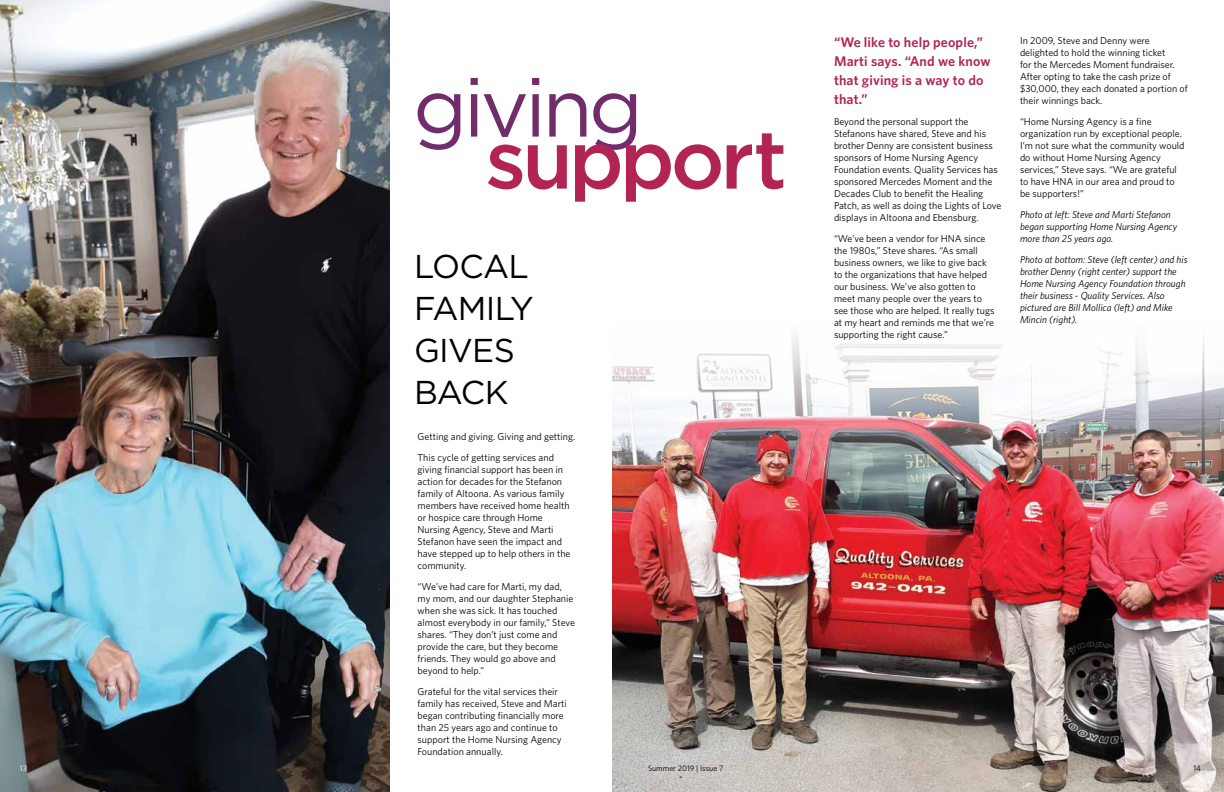
<style>
.page{position:relative;width:1224px;height:792px;background:#fff}
.page>*{position:absolute;margin:0;border:0;box-sizing:border-box;transform-origin:0 0}
.t1{font:500 82px "Gotham";letter-spacing:-.05em;color:#b12454}
.t2{font:82px "Gotham";letter-spacing:-.05em;color:#712c6b}
.t3{font:33px/42px "Gotham";letter-spacing:-.02em;color:#000}
.t4{font:600 14px/19px "Whitney";letter-spacing:.01em;color:#b12454}
.t5{font:10px/12px "Whitney";color:#000}
.t6{font:italic 10px/12px "Whitney";color:#000}
.t7{font:8px "Whitney";color:#000}
.t8{font:8px "Whitney";color:#fff}
</style>
<div class="page">
<img style="left:612px;top:336px;width:612px;height:456px">
<img style="left:0;top:0;width:390px;height:792px">
<h1 class="t2" style="left:413px;top:55px;width:232px">giving</h1>
<h1 class="t1" style="left:485px;top:106px;width:304px">support</h1>
<h2 class="t3" style="left:414px;top:245px;width:121px">LOCAL<br>FAMILY<br>GIVES<br>BACK</h2>
<p class="t5" style="left:418px;top:426px;width:159px;line-height:21px">Getting and giving. Giving and getting.<br>This cycle of getting services and</p>
<p class="t5" style="left:418px;top:463px;width:154px">giving financial support has been in action for decades for the Stefanon family of Altoona. As various family members have received home health or hospice care through Home<br>Nursing Agency, Steve and Marti<br>Stefanon have seen the impact and have stepped up to help others in the community.</p>
<p class="t5" style="left:418px;top:580px;width:159px">“We’ve had care for Marti, my dad, my mom, and our daughter Stephanie when she was sick. It has touched almost everybody in our family,” Steve shares. “They don’t just come and provide the care, but they become friends. They would go above and beyond to help.”</p>
<p class="t5" style="left:418px;top:685px;width:151px">Grateful for the vital services their family has received, Steve and Marti began contributing financially more than 25 years ago and continue to support the Home Nursing Agency Foundation annually.</p>
<h3 class="t4" style="left:834px;top:33px;width:158px">“We like to help people,”<br>Marti says. “And we know that giving is a way to do that.”</h3>
<p class="t5" style="left:834px;top:115px;width:169px">Beyond the personal support the Stefanons have shared, Steve and his brother Denny are consistent business sponsors of Home Nursing Agency Foundation events. Quality Services has sponsored Mercedes Moment and the Decades Club to benefit the Healing Patch, as well as doing the Lights of Love displays in Altoona and Ebensburg.</p>
<p class="t5" style="left:834px;top:232px;width:162px">“We’ve been a vendor for HNA since the 1980s,” Steve shares. “As small business owners, we like to give back to the organizations that have helped our business. We’ve also gotten to meet many people over the years to see those who are helped. It really tugs at my heart and reminds me that we’re supporting the right cause.”</p>
<p class="t5" style="left:1020px;top:34px;width:169px">In 2009, Steve and Denny were delighted to hold the winning ticket<br>for the Mercedes Moment fundraiser.<br>After opting to take the cash prize of $30,000, they each donated a portion of their winnings back.</p>
<p class="t5" style="left:1020px;top:115px;width:166px">“Home Nursing Agency is a fine organization run by exceptional people.<br>I’m not sure what the community would do without Home Nursing Agency services,” Steve says. “We are grateful to have HNA in our area and proud to be supporters!”</p>
<p class="t6" style="left:1020px;top:208px;width:159px">Photo at left: Steve and Marti Stefanon began supporting Home Nursing Agency more than 25 years ago.</p>
<p class="t6" style="left:1020px;top:253px;width:169px">Photo at bottom: Steve (left center) and his brother Denny (right center) support the Home Nursing Agency Foundation through their business - Quality Services. Also pictured are Bill Mollica (left) and Mike Mincin (right).</p>
<p class="t8" style="left:20px;top:763px;width:9px">13</p>
<p class="t7" style="left:648px;top:763px;width:77px">Summer 2019 | Issue 7</p>
<p class="t7" style="left:1193px;top:763px;width:9px">14</p>
</div>
